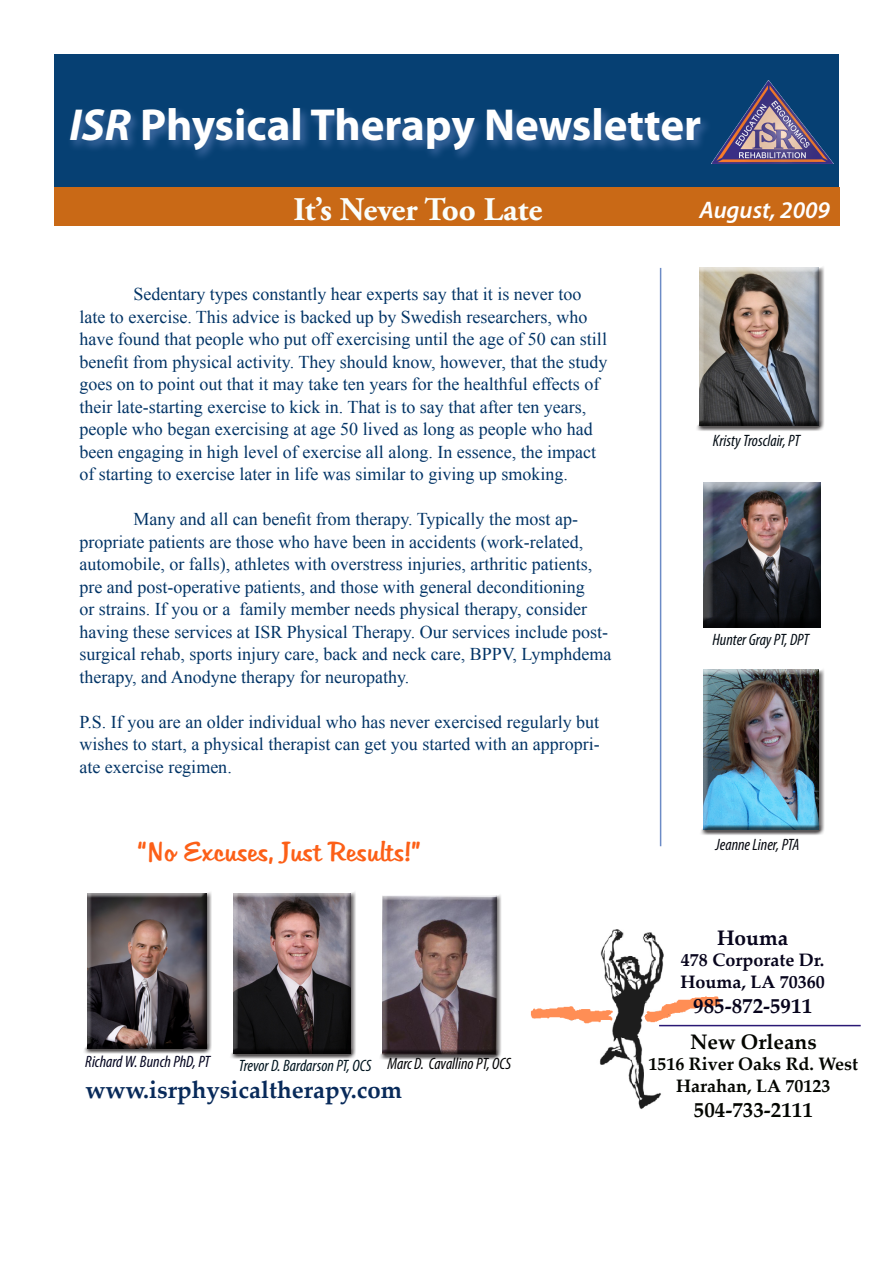
<style>
.page{position:relative;width:893px;height:1263px;background:#fff}
.page>*{position:absolute;margin:0;border:0;box-sizing:border-box;transform-origin:0 0}
.Title_1{font:700 45px "Myriad Pro";color:#fff}
.Title_2{font:700 33px "Adobe Garamond Pro";color:#fafefc}
.Title_2-2{font:27px "Tabitha";color:#fc5f17}
.Title_2-3{font:700 24px "Palatino Linotype";color:#082a5a}
.Body_2_Upper_Right{font:italic 600 24px "Myriad Pro";color:#fff}
.Title_2-4{font:700 21px "Palatino Linotype";color:#040600}
.Title_2-5{font:700 21px "Palatino Linotype";color:#07041c}
.Title_2-6{font:18px/22.5px "Times New Roman";color:#023466}
.Title_2-7{font:700 18px "Palatino Linotype";color:#040600}
.Title_2-8{font:700 18px "Palatino Linotype";color:#07041c}
.Title_2-9{font:italic condensed 16.5px "Myriad Pro";color:#030c14}
.Title_2-10{font:italic condensed 16.5px "Myriad Pro";color:#01151f}
.Title_2-11{font:italic condensed 16.5px "Myriad Pro";color:#030304}
.Title_2-12{font:italic condensed 16.5px "Myriad Pro";color:#03041f}
.Title_2-13{font:italic condensed 16.5px "Myriad Pro";color:#06080f}
.s1{font-style:italic}
</style>
<div class="page">
<img style="left:537px;top:929px;width:313px;height:180px">
<div style="left:54px;top:54px;width:785px;height:152px;background:#064073"></div>
<div style="left:54px;top:187px;width:785px;height:38px;background:#c96916"></div>
<hr style="left:659px;top:1025px;width:202px;height:1px;background:#2a1875">
<hr style="left:660px;top:268px;width:1px;height:578px;background:#6c8bc6">
<img style="left:751px;top:81px;width:37px;height:24px">
<div style="left:66px;top:105px;width:808px;height:99px;background:#6c8bc6;opacity:.6"></div>
<div style="left:74px;top:881px;width:143px;height:180px;background:#231f20;opacity:.75"></div>
<div style="left:221px;top:880px;width:142px;height:185px;background:#231f20;opacity:.75"></div>
<div style="left:687px;top:254px;width:143px;height:182px;background:#231f20;opacity:.75"></div>
<div style="left:691px;top:658px;width:139px;height:184px;background:#231f20;opacity:.75"></div>
<div style="left:370px;top:881px;width:167px;height:186px;background:#231f20;opacity:.75"></div>
<div style="left:701px;top:481px;width:120px;height:147px;background:#231f20;opacity:.75"></div>
<p class="Title_1" style="left:69px;top:96px;width:633px"><span class="s1">ISR</span> Physical Therapy Newsletter</p>
<p class="Title_2" style="left:293px;top:190px;width:250px">It’s Never Too Late</p>
<p class="Title_2-6" style="left:79px;top:282px;width:530px;text-indent:54px">Sedentary types constantly hear experts say that it is never too late to exercise. This advice is backed up by Swedish researchers, who have found that people who put off exercising until the age of 50 can still benefit from physical activity. They should know, however, that the study goes on to point out that it may take ten years for the healthful effects of their late-starting exercise to kick in. That is to say that after ten years, people who began exercising at age 50 lived as long as people who had been engaging in high level of exercise all along. In essence, the impact of starting to exercise later in life was similar to giving up smoking.</p>
<p class="Title_2-6" style="left:79px;top:507px;width:534px;text-indent:54px">Many and all can benefit from therapy. Typically the most ap&shy;propriate patients are those who have been in accidents (work-related, automobile, or falls), athletes with overstress injuries, arthritic patients, pre and post-operative patients, and those with general deconditioning<br>or strains. If you or a family member needs physical therapy, consider having these services at ISR Physical Therapy. Our services include post&shy;surgical rehab, sports injury care, back and neck care, BPPV, Lymphdema therapy, and Anodyne therapy for neuropathy.</p>
<p class="Title_2-6" style="left:79px;top:710px;width:522px;text-align:justify">P.S. If you are an older individual who has never exercised regularly but wishes to start, a physical therapist can get you started with an appropri&shy;ate exercise regimen.</p>
<p class="Title_2-2" style="left:137px;top:834px;width:285px">“No Excuses, Just Results!”</p>
<p class="Title_2-12" style="left:85px;top:1051px;width:126px">Richard W. Bunch PhD, PT</p>
<p class="Title_2-10" style="left:239px;top:1056px;width:134px">Trevor D. Bardarson PT, OCS</p>
<p class="Title_2-11" style="left:387px;top:1054px;width:125px">Marc D. Cavallino PT, OCS</p>
<p class="Title_2-3" style="left:85px;top:1072px;width:318px">www.isrphysicaltherapy.com</p>
<p class="Body_2_Upper_Right" style="left:699px;top:195px;width:132px">August, 2009</p>
<p class="Title_2-9" style="left:713px;top:431px;width:89px">Kristy Trosclair, PT</p>
<p class="Title_2-9" style="left:712px;top:629px;width:98px">Hunter Gray PT, DPT</p>
<p class="Title_2-13" style="left:716px;top:835px;width:86px">Jeanne Liner, PTA</p>
<p class="Title_2-5" style="left:717px;top:922px;width:73px">Houma</p>
<p class="Title_2-8" style="left:681px;top:947px;width:145px">478 Corporate Dr.</p>
<p class="Title_2-8" style="left:680px;top:969px;width:146px">Houma, LA 70360</p>
<p class="Title_2-5" style="left:693px;top:991px;width:120px">985-872-5911</p>
<p class="Title_2-4" style="left:690px;top:1027px;width:128px">New Orleans</p>
<p class="Title_2-7" style="left:648px;top:1051px;width:211px">1516 River Oaks Rd. West</p>
<p class="Title_2-7" style="left:676px;top:1073px;width:156px">Harahan, LA 70123</p>
<p class="Title_2-4" style="left:694px;top:1095px;width:120px">504-733-2111</p>
</div>
